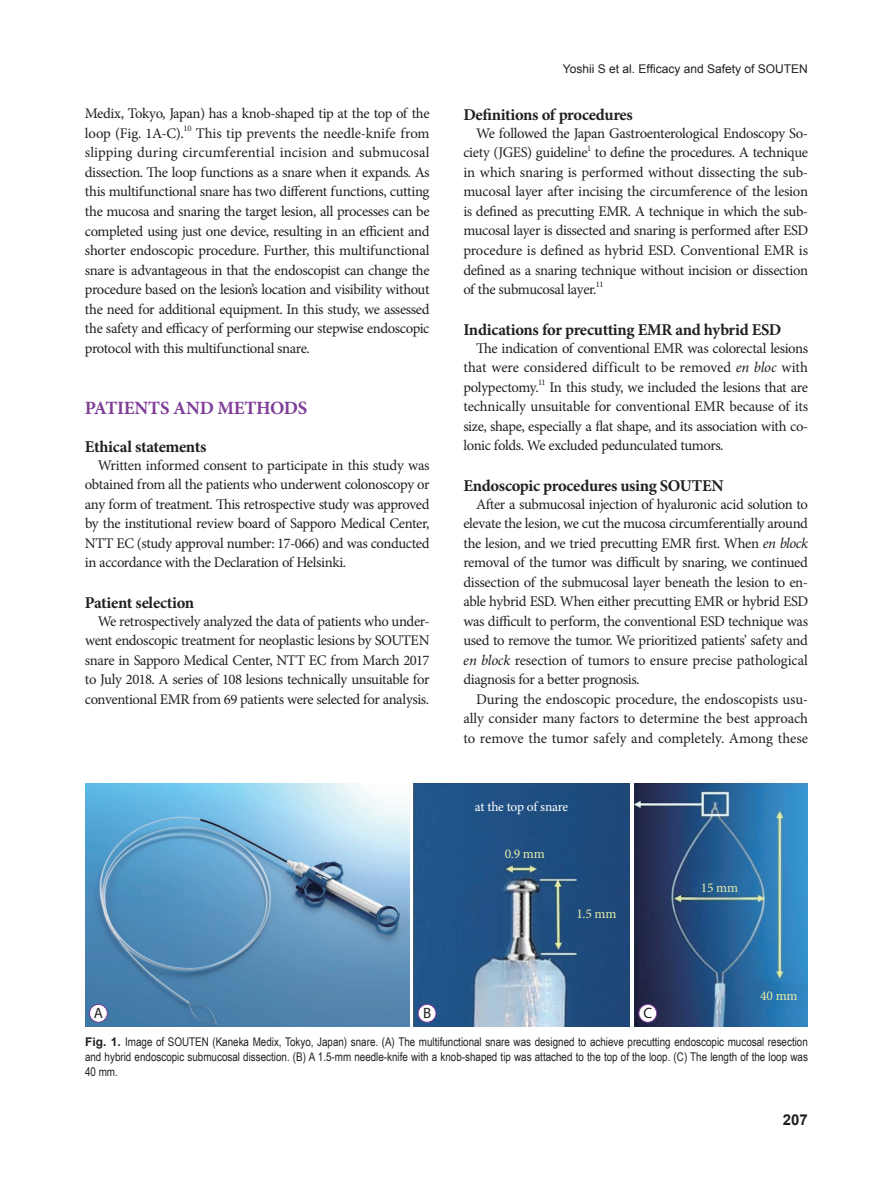
<style>
.page{position:relative;width:893px;height:1191px;background:#fff}
.page>*{position:absolute;margin:0;border:0;box-sizing:border-box;transform-origin:0 0}
.t1{font:700 18.75px "Minion Pro";letter-spacing:-.025em;color:#7e3e98}
.t2{font:700 16.5px "Minion Pro";letter-spacing:-.02em;color:#231f20}
.t3{font:700 15px "Arial";color:#231f20}
.t4{font:15px "Myriad Pro";color:#231f20}
.t5{font:14.7px/19.5px "Minion Pro";letter-spacing:-.025em;color:#231f20;text-align:justify}
.t6{font:13.5px "Minion Pro";letter-spacing:-.015em;color:#e6eca6}
.t7{font:13.5px "Minion Pro";letter-spacing:-.02em;color:#fff}
.t8{font:12px/15px "Arial Narrow";color:#231f20;text-align:justify}
.t9{font:12px "Arial";color:#231f20}
.t10{font:8.55px "Minion Pro";color:#231f20}
.s1{font-style:italic}
.s2{font-family:"Arial";font-weight:700}
</style>
<div class="page">
<img style="left:85px;top:783px;width:324px;height:243px">
<img style="left:414px;top:783px;width:216px;height:243px">
<img style="left:634px;top:783px;width:174px;height:243px">
<div style="left:89px;top:1004px;width:18px;height:18px;background:#fff;border-radius:50%"></div>
<div style="left:89px;top:1004px;width:19px;height:18px;border:1px solid #7e3e98;border-radius:50%"></div>
<div style="left:418px;top:1004px;width:18px;height:18px;background:#fff;border-radius:50%"></div>
<div style="left:418px;top:1004px;width:18px;height:18px;border:1px solid #7e3e98;border-radius:50%"></div>
<div style="left:639px;top:1004px;width:18px;height:18px;background:#fff;border-radius:50%"></div>
<div style="left:639px;top:1004px;width:18px;height:18px;border:1px solid #7e3e98;border-radius:50%"></div>
<p class="t5" style="left:85px;top:104px;width:346px">Medix, Tokyo, Japan) has a knob-shaped tip at the top of the loop (Fig. 1A-C).</p>
<p class="t10" style="left:184px;top:123px;width:9px">10</p>
<p class="t5" style="left:85px;top:124px;width:346px;text-indent:111px">This tip prevents the needle-knife from slipping during circumferential incision and submucosal dissection. The loop functions as a snare when it expands. As this multifunctional snare has two different functions, cutting the mucosa and snaring the target lesion, all processes can be completed using just one device, resulting in an efficient and shorter endoscopic procedure. Further, this multifunctional snare is advantageous in that the endoscopist can change the procedure based on the lesion’s location and visibility without the need for additional equipment. In this study, we assessed the safety and efficacy of performing our stepwise endoscopic protocol with this multifunctional snare.</p>
<p class="t1" style="left:85px;top:395px;width:21px">Patients</p>
<p class="t1" style="left:173px;top:395px;width:133px">and Methods</p>
<p class="t2" style="left:85px;top:434px;width:123px">Ethical statements</p>
<p class="t5" style="left:85px;top:455px;width:346px;text-indent:13px">Written informed consent to participate in this study was obtained from all the patients who underwent colonoscopy or any form of treatment. This retrospective study was approved by the institutional review board of Sapporo Medical Center, NTT EC (study approval number: 17-066) and was conducted in accordance with the Declaration of Helsinki.</p>
<p class="t2" style="left:85px;top:590px;width:111px">Patient selection</p>
<p class="t5" style="left:85px;top:611px;width:346px;text-indent:13px">We retrospectively analyzed the data of patients who under&shy;went endoscopic treatment for neoplastic lesions by SOUTEN snare in Sapporo Medical Center, NTT EC from March 2017 to July 2018. A series of 108 lesions technically unsuitable for conventional EMR from 69 patients were selected for analysis.</p>
<p class="t9" style="left:563px;top:61px;width:247px">Yoshii S et al. Efficacy and Safety of SOUTEN</p>
<p class="t2" style="left:463px;top:103px;width:171px">Definitions of procedures</p>
<p class="t5" style="left:463px;top:124px;width:346px;text-indent:13px">We followed the Japan Gastroenterological Endoscopy So&shy;ciety (JGES) guideline</p>
<p class="t10" style="left:587px;top:142px;width:6px">1</p>
<p class="t5" style="left:463px;top:143px;width:346px;text-indent:132px">to define the procedures. A technique in which snaring is performed without dissecting the sub&shy;mucosal layer after incising the circumference of the lesion is defined as precutting EMR. A technique in which the sub&shy;mucosal layer is dissected and snaring is performed after ESD procedure is defined as hybrid ESD. Conventional EMR is defined as a snaring technique without incision or dissection of the submucosal layer.</p>
<p class="t10" style="left:596px;top:279px;width:9px">11</p>
<p class="t2" style="left:463px;top:317px;width:318px">Indications for precutting EMR and hybrid ESD</p>
<p class="t5" style="left:463px;top:338px;width:346px;text-indent:13px">The indication of conventional EMR was colorectal lesions that were considered difficult to be removed <span class="s1">en bloc</span> with polypectomy.</p>
<p class="t10" style="left:538px;top:376px;width:9px">11</p>
<p class="t5" style="left:463px;top:377px;width:346px;text-indent:86px">In this study, we included the lesions that are technically unsuitable for conventional EMR because of its size, shape, especially a flat shape, and its association with co&shy;lonic folds. We excluded pedunculated tumors.</p>
<p class="t2" style="left:463px;top:473px;width:262px">Endoscopic procedures using SOUTEN</p>
<p class="t5" style="left:463px;top:494px;width:346px;text-indent:13px">After a submucosal injection of hyaluronic acid solution to elevate the lesion, we cut the mucosa circumferentially around the lesion, and we tried precutting EMR first. When <span class="s1">en block </span>removal of the tumor was difficult by snaring, we continued dissection of the submucosal layer beneath the lesion to en&shy;able hybrid ESD. When either precutting EMR or hybrid ESD was difficult to perform, the conventional ESD technique was used to remove the tumor. We prioritized patients’ safety and <span class="s1">en block</span> resection of tumors to ensure precise pathological diagnosis for a better prognosis.</p>
<p class="t5" style="left:463px;top:689px;width:346px;text-indent:13px">During the endoscopic procedure, the endoscopists usu&shy;ally consider many factors to determine the best approach to remove the tumor safely and completely. Among these</p>
<p class="t7" style="left:475px;top:798px;width:95px">at the top of snare</p>
<p class="t6" style="left:505px;top:844px;width:42px">0.9 mm</p>
<p class="t6" style="left:576px;top:904px;width:42px">1.5 mm</p>
<p class="t6" style="left:701px;top:878px;width:39px">15 mm</p>
<p class="t6" style="left:760px;top:986px;width:39px">40 mm</p>
<p class="t4" style="left:94px;top:1004px;width:11px">A</p>
<p class="t4" style="left:423px;top:1004px;width:10px">B</p>
<p class="t4" style="left:643px;top:1004px;width:10px">C</p>
<p class="t8" style="left:85px;top:1033px;width:724px"><span class="s2">Fig. 1.</span> Image of SOUTEN (Kaneka Medix, Tokyo, Japan) snare. (A) The multifunctional snare was designed to achieve precutting endoscopic mucosal resection and hybrid endoscopic submucosal dissection. (B) A 1.5-mm needle-knife with a knob-shaped tip was attached to the top of the loop. (C) The length of the loop was 40 mm.</p>
<p class="t3" style="left:783px;top:1109px;width:27px">207</p>
</div>
